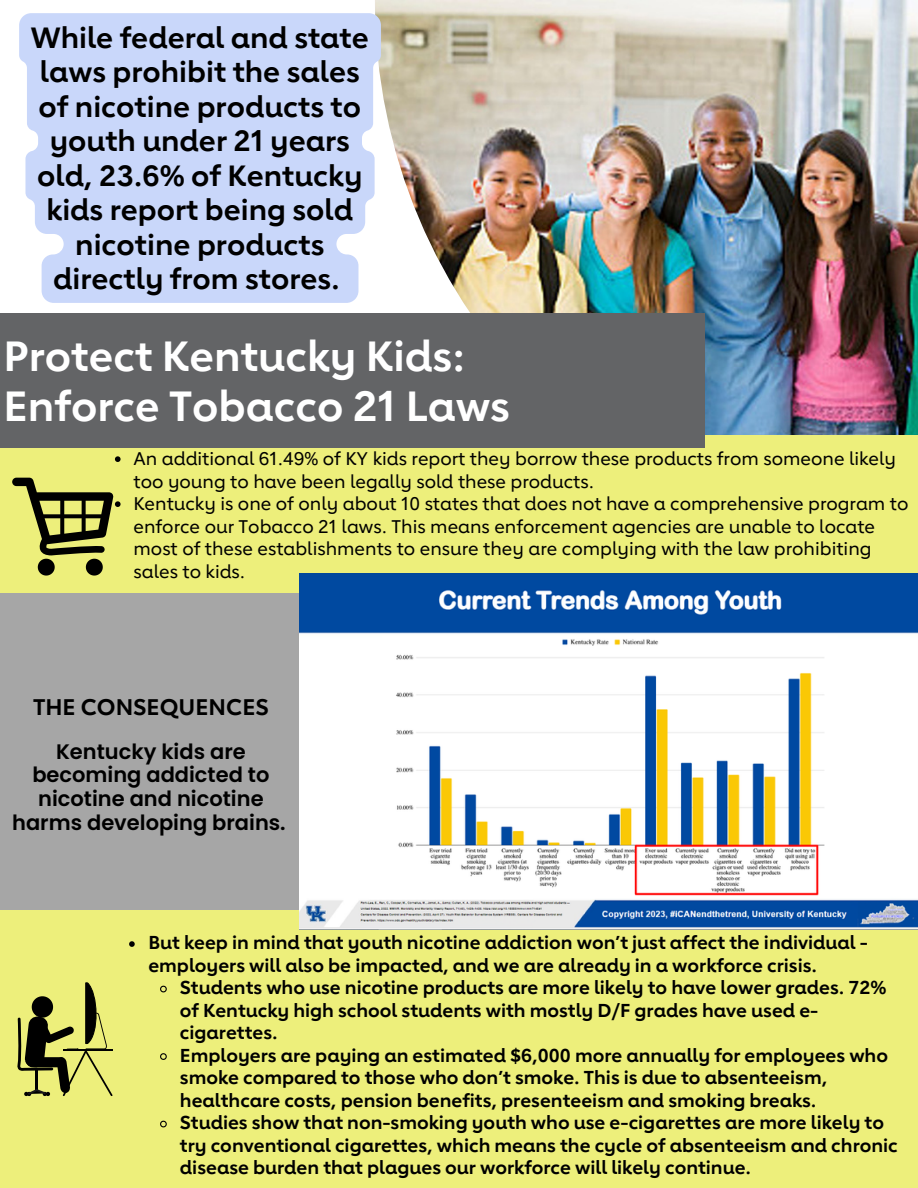
<style>
.page{position:relative;width:918px;height:1188px;background:#fff}
.page>*{position:absolute;margin:0;border:0;box-sizing:border-box;transform-origin:0 0}
.t1{font:700 42px "Lub Dub";color:#fff}
.t2{font:700 29.1px/34.5px "Lub Dub";color:#000;text-align:center}
.t3{font:700 22.5px "Lub Dub";color:#000}
.t4{font:600 21px/23.7px "Poppins";color:#000;text-align:center}
.t5{font:700 18.6px/22.5px "Lub Dub";color:#000}
.t6{font:500 18.3px/22.5px "Lub Dub";color:#000}
</style>
<div class="page">
<img style="left:375px;top:0;width:543px;height:436px">
<div style="left:0;top:436px;width:918px;height:752px;background:#edef7b"></div>
<div style="left:0;top:594px;width:918px;height:316px;background:#a6a6a6"></div>
<div style="left:0;top:314px;width:705px;height:134px;background:#636466"></div>
<svg style="left:17px;top:983px;width:96px;height:113px"></svg>
<svg style="left:129px;top:941px;width:6px;height:6px"></svg>
<svg style="left:160px;top:985px;width:7px;height:8px"></svg>
<svg style="left:160px;top:1053px;width:7px;height:7px"></svg>
<svg style="left:160px;top:1120px;width:7px;height:8px"></svg>
<img style="left:300px;top:573px;width:618px;height:357px">
<svg style="left:115px;top:456px;width:6px;height:6px"></svg>
<svg style="left:12px;top:478px;width:109px;height:98px"></svg>
<svg style="left:19px;top:13px;width:362px;height:290px;background:#cddafa"></svg>
<p class="t2" style="left:31px;top:19px;width:340px">While federal and state laws prohibit the sales of nicotine products to youth under 21 years old, 23.6% of Kentucky kids report being sold nicotine products directly from stores.</p>
<p class="t1" style="left:3px;top:328px;width:463px">Protect Kentucky Kids:</p>
<p class="t1" style="left:3px;top:379px;width:508px">Enforce Tobacco 21 Laws</p>
<p class="t6" style="left:134px;top:447px;width:764px">An additional 61.49% of KY kids report they borrow these products from someone likely too young to have been legally sold these products.</p>
<p class="t6" style="left:134px;top:492px;width:776px">Kentucky is one of only about 10 states that does not have a comprehensive program to enforce our Tobacco 21 laws. This means enforcement agencies are unable to locate most of these establishments to ensure they are complying with the law prohibiting sales to kids.</p>
<p class="t3" style="left:33px;top:692px;width:237px">THE CONSEQUENCES</p>
<p class="t4" style="left:12px;top:740px;width:275px">Kentucky kids are becoming addicted to nicotine and nicotine harms developing brains.</p>
<p class="t5" style="left:148px;top:931px;width:721px">But keep in mind that youth nicotine addiction won’t just affect the individual - employers will also be impacted, and we are already in a workforce crisis.</p>
<p class="t5" style="left:180px;top:976px;width:708px">Students who use nicotine products are more likely to have lower grades. 72% of Kentucky high school students with mostly D/F grades have used e&shy;cigarettes.</p>
<p class="t5" style="left:180px;top:1043px;width:710px">Employers are paying an estimated $6,000 more annually for employees who smoke compared to those who don’t smoke. This is due to absenteeism, healthcare costs, pension benefits, presenteeism and smoking breaks.</p>
<p class="t5" style="left:180px;top:1111px;width:719px">Studies show that non-smoking youth who use e-cigarettes are more likely to try conventional cigarettes, which means the cycle of absenteeism and chronic disease burden that plagues our workforce will likely continue.</p>
</div>
